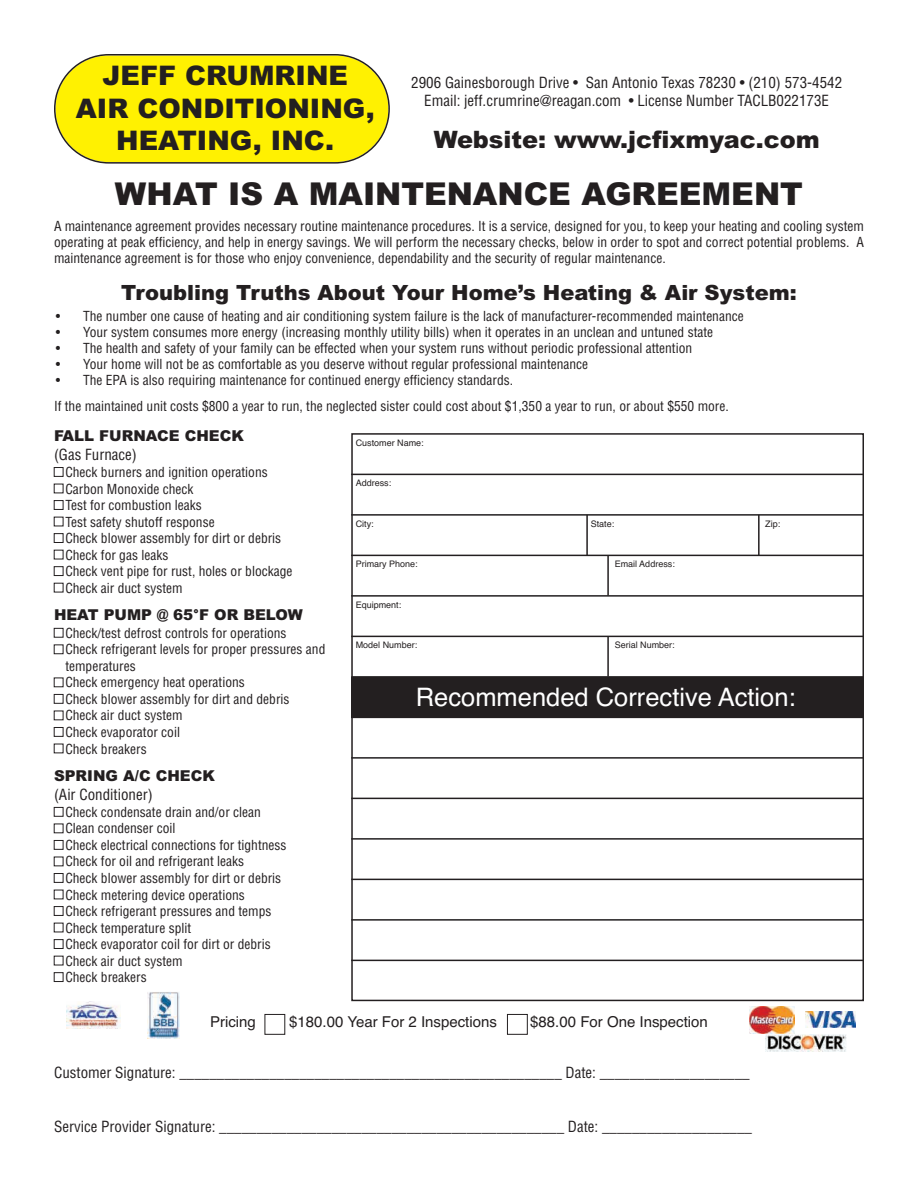
<style>
.page{position:relative;width:918px;height:1188px;background:#fff}
.page>*{position:absolute;margin:0;border:0;box-sizing:border-box;transform-origin:0 0}
.t1{font:900 31.5px "Arial";color:#231f20}
.t2{font:900 27px/32.4px "Arial";color:#231f20;text-align:center}
.t3{font:25.5px "Helvetica";color:#fff}
.t4{font:900 24px "Arial";color:#231f20}
.t5{font:900 21px "Arial";color:#231f20}
.t6{font:condensed 15px/18px "Helvetica";color:#231f20;text-align:center}
.t7{font:15px "Helvetica";color:#231f20}
.t8{font:900 15px "Arial";color:#231f20}
.t9{font:condensed 13.5px/16.5px "Helvetica";color:#231f20}
.t10{font:9px "Helvetica";color:#231f20}
</style>
<div class="page">
<svg style="left:54px;top:54px;width:336px;height:110px;background:#f7eb15"></svg>
<div style="left:351px;top:433px;width:513px;height:568px;border:2px solid #231f20"></div>
<hr style="left:351px;top:474px;width:513px;height:1px;background:#231f20">
<hr style="left:351px;top:514px;width:513px;height:2px;background:#231f20">
<hr style="left:351px;top:555px;width:513px;height:1px;background:#231f20">
<hr style="left:586px;top:515px;width:2px;height:40px;background:#231f20">
<hr style="left:758px;top:515px;width:2px;height:40px;background:#231f20">
<hr style="left:351px;top:595px;width:513px;height:2px;background:#231f20">
<hr style="left:351px;top:636px;width:513px;height:1px;background:#231f20">
<hr style="left:351px;top:676px;width:513px;height:2px;background:#231f20">
<hr style="left:351px;top:717px;width:513px;height:1px;background:#231f20">
<hr style="left:351px;top:757px;width:513px;height:2px;background:#231f20">
<hr style="left:351px;top:798px;width:513px;height:1px;background:#231f20">
<hr style="left:351px;top:838px;width:513px;height:2px;background:#231f20">
<hr style="left:351px;top:879px;width:513px;height:1px;background:#231f20">
<hr style="left:351px;top:919px;width:513px;height:2px;background:#231f20">
<hr style="left:351px;top:960px;width:513px;height:1px;background:#231f20">
<hr style="left:607px;top:555px;width:2px;height:41px;background:#231f20">
<hr style="left:607px;top:636px;width:2px;height:41px;background:#231f20">
<div style="left:351px;top:677px;width:513px;height:40px;background:#231f20"></div>
<div style="left:265px;top:1014px;width:20px;height:21px;border:1px solid #231f20"></div>
<div style="left:54px;top:467px;width:9px;height:10px;border:1px solid #231f20"></div>
<div style="left:54px;top:500px;width:9px;height:10px;border:1px solid #231f20"></div>
<div style="left:54px;top:533px;width:9px;height:10px;border:1px solid #231f20"></div>
<div style="left:54px;top:566px;width:9px;height:10px;border:1px solid #231f20"></div>
<div style="left:54px;top:628px;width:9px;height:9px;border:1px solid #231f20"></div>
<div style="left:54px;top:645px;width:9px;height:9px;border:1px solid #231f20"></div>
<div style="left:54px;top:694px;width:9px;height:10px;border:1px solid #231f20"></div>
<div style="left:54px;top:727px;width:9px;height:10px;border:1px solid #231f20"></div>
<div style="left:54px;top:807px;width:9px;height:9px;border:1px solid #231f20"></div>
<div style="left:54px;top:840px;width:9px;height:10px;border:1px solid #231f20"></div>
<div style="left:54px;top:873px;width:9px;height:10px;border:1px solid #231f20"></div>
<div style="left:54px;top:906px;width:9px;height:10px;border:1px solid #231f20"></div>
<div style="left:54px;top:939px;width:9px;height:10px;border:1px solid #231f20"></div>
<div style="left:54px;top:972px;width:9px;height:10px;border:1px solid #231f20"></div>
<div style="left:507px;top:1014px;width:21px;height:21px;border:1px solid #231f20"></div>
<img style="left:66px;top:1001px;width:55px;height:27px">
<img style="left:148px;top:992px;width:31px;height:46px">
<img style="left:750px;top:1006px;width:45px;height:27px">
<img style="left:805px;top:1011px;width:50px;height:16px">
<img style="left:765px;top:1034px;width:81px;height:18px">
<h2 class="t2" style="left:76px;top:60px;width:300px">JEFF CRUMRINE<br>AIR CONDITIONING,<br>HEATING, INC.</h2>
<p class="t6" style="left:411px;top:74px;width:432px">2906 Gainesborough Drive • San Antonio Texas 78230 • (210) 573-4542<br>Email: jeff.crumrine@reagan.com • License Number TACLB022173E</p>
<h3 class="t4" style="left:434px;top:126px;width:388px">Website: www.jcfixmyac.com</h3>
<h1 class="t1" style="left:115px;top:176px;width:690px">WHAT IS A MAINTENANCE AGREEMENT</h1>
<p class="t9" style="left:54px;top:218px;width:812px;text-align:justify">A maintenance agreement provides necessary routine maintenance procedures. It is a service, designed for you, to keep your heating and cooling system operating at peak efficiency, and help in energy savings. We will perform the necessary checks, below in order to spot and correct potential problems. A maintenance agreement is for those who enjoy convenience, dependability and the security of regular maintenance.</p>
<h3 class="t5" style="left:121px;top:281px;width:677px">Troubling Truths About Your Home’s Heating &amp; Air System:</h3>
<p class="t9" style="left:56px;top:308px;width:689px">• The number one cause of heating and air conditioning system failure is the lack of manufacturer-recommended maintenance</p>
<p class="t9" style="left:56px;top:324px;width:659px">• Your system consumes more energy (increasing monthly utility bills) when it operates in an unclean and untuned state</p>
<p class="t9" style="left:56px;top:340px;width:638px">• The health and safety of your family can be effected when your system runs without periodic professional attention</p>
<p class="t9" style="left:56px;top:356px;width:534px">• Your home will not be as comfortable as you deserve without regular professional maintenance</p>
<p class="t9" style="left:54px;top:368px;width:676px;line-height:25.2px">• The EPA is also requiring maintenance for continued energy efficiency standards.<br>If the maintained unit costs $800 a year to run, the neglected sister could cost about $1,350 a year to run, or about $550 more.</p>
<p class="t8" style="left:54px;top:427px;width:191px">FALL FURNACE CHECK</p>
<p class="t6" style="left:54px;top:446px;width:84px">(Gas Furnace)</p>
<p class="t9" style="left:65px;top:464px;width:229px">Check burners and ignition operations<br>Carbon Monoxide check<br>Test for combustion leaks<br>Test safety shutoff response<br>Check blower assembly for dirt or debris<br>Check for gas leaks<br>Check vent pipe for rust, holes or blockage<br>Check air duct system</p>
<p class="t8" style="left:54px;top:606px;width:250px">HEAT PUMP @ 65°F OR BELOW</p>
<p class="t9" style="left:65px;top:625px;width:262px">Check/test defrost controls for operations<br>Check refrigerant levels for proper pressures and temperatures<br>Check emergency heat operations<br>Check blower assembly for dirt and debris<br>Check air duct system<br>Check evaporator coil<br>Check breakers</p>
<p class="t8" style="left:54px;top:767px;width:162px">SPRING A/C CHECK</p>
<p class="t6" style="left:54px;top:785px;width:100px">(Air Conditioner)</p>
<p class="t9" style="left:65px;top:804px;width:223px">Check condensate drain and/or clean<br>Clean condenser coil<br>Check electrical connections for tightness<br>Check for oil and refrigerant leaks<br>Check blower assembly for dirt or debris<br>Check metering device operations<br>Check refrigerant pressures and temps<br>Check temperature split<br>Check evaporator coil for dirt or debris<br>Check air duct system<br>Check breakers</p>
<p class="t10" style="left:356px;top:437px;width:70px">Customer Name:</p>
<p class="t10" style="left:356px;top:478px;width:37px">Address:</p>
<p class="t10" style="left:356px;top:518px;width:19px">City:</p>
<p class="t10" style="left:591px;top:518px;width:25px">State:</p>
<p class="t10" style="left:765px;top:518px;width:17px">Zip:</p>
<p class="t10" style="left:356px;top:559px;width:64px">Primary Phone:</p>
<p class="t10" style="left:356px;top:599px;width:47px">Equipment:</p>
<p class="t10" style="left:356px;top:640px;width:63px">Model Number:</p>
<p class="t10" style="left:615px;top:559px;width:62px">Email Address:</p>
<p class="t10" style="left:615px;top:640px;width:62px">Serial Number:</p>
<h3 class="t3" style="left:416px;top:682px;width:381px">Recommended Corrective Action:</h3>
<p class="t7" style="left:210px;top:1013px;width:47px">Pricing</p>
<p class="t7" style="left:289px;top:1013px;width:209px">$180.00 Year For 2 Inspections</p>
<p class="t7" style="left:530px;top:1013px;width:179px">$88.00 For One Inspection</p>
<p class="t6" style="left:54px;top:1064px;width:697px">Customer Signature: ___________________________________________________ Date: ____________________</p>
<p class="t6" style="left:54px;top:1118px;width:700px">Service Provider Signature: ______________________________________________ Date: ____________________</p>
</div>
